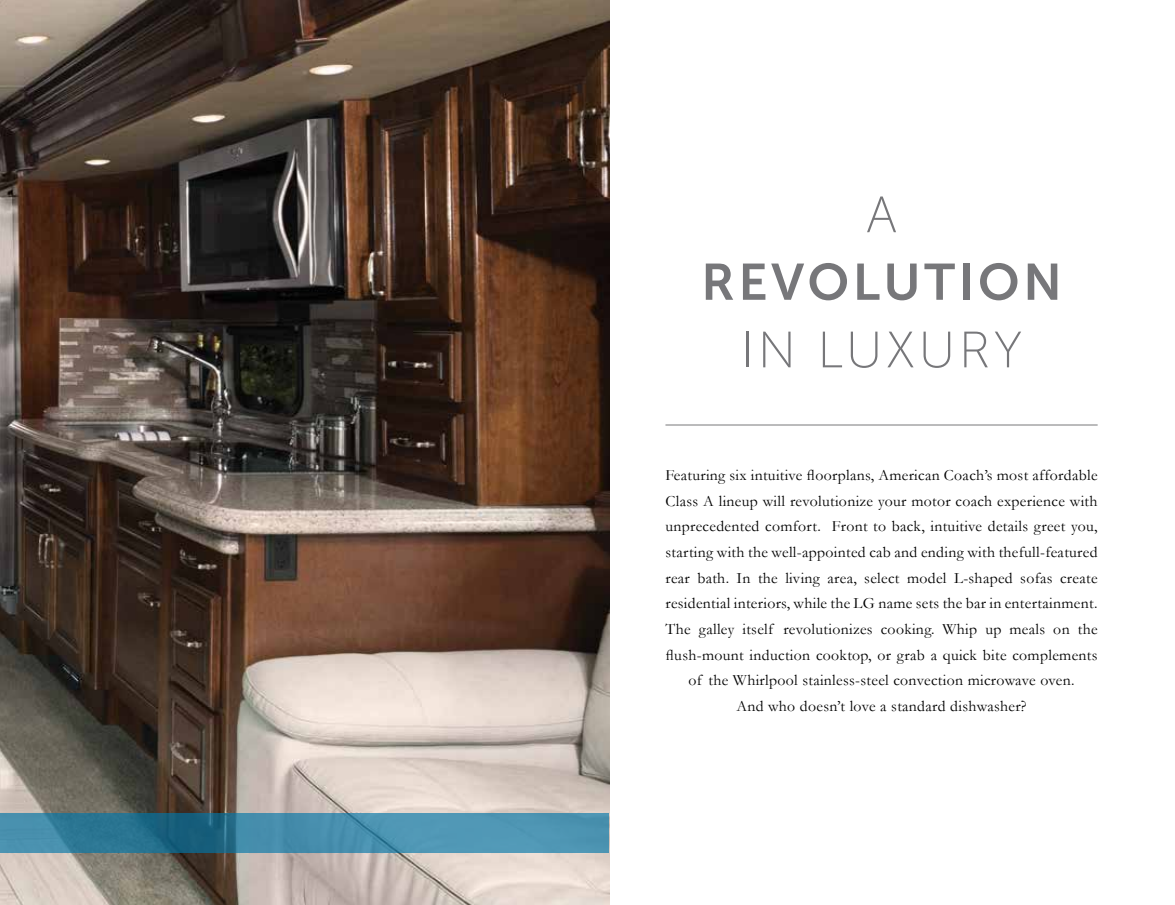
<style>
.page{position:relative;width:1175px;height:905px;background:#fff}
.page>*{position:absolute;margin:0;border:0;box-sizing:border-box;transform-origin:0 0}
.t1{font:51px "Museo Sans 700";letter-spacing:.07em;color:#77777a}
.t2{font:51px "Museo Sans 100";letter-spacing:.065em;color:#77777a}
.t3{font:15.75px/25.7px "Garamond";letter-spacing:.02em;color:#000;text-align:center}
</style>
<div class="page">
<img style="left:0;top:0;width:609px;height:904px">
<svg style="left:0;top:813px;width:609px;height:39px;background:#3e86a4"></svg>
<hr style="left:665px;top:424px;width:432px;height:1px;background:#77777a">
<h1 class="t2" style="left:866px;top:188px;width:32px">A</h1>
<h1 class="t1" style="left:701px;top:254px;width:362px">REVOLUTION</h1>
<h1 class="t2" style="left:741px;top:323px;width:283px">IN LUXURY</h1>
<p class="t3" style="left:665px;top:462px;width:433px">Featuring six intuitive floorplans, American Coach’s most affordable Class A lineup will revolutionize your motor coach experience with unprecedented comfort. Front to back, intuitive details greet you, starting with the well-appointed cab and ending with thefull-featured rear bath. In the living area, select model L-shaped sofas create residential interiors, while the LG name sets the bar in entertainment.<br>The galley itself revolutionizes cooking. Whip up meals on the flush-mount induction cooktop, or grab a quick bite complements of the Whirlpool stainless-steel convection microwave oven.<br>And who doesn’t love a standard dishwasher?</p>
</div>
